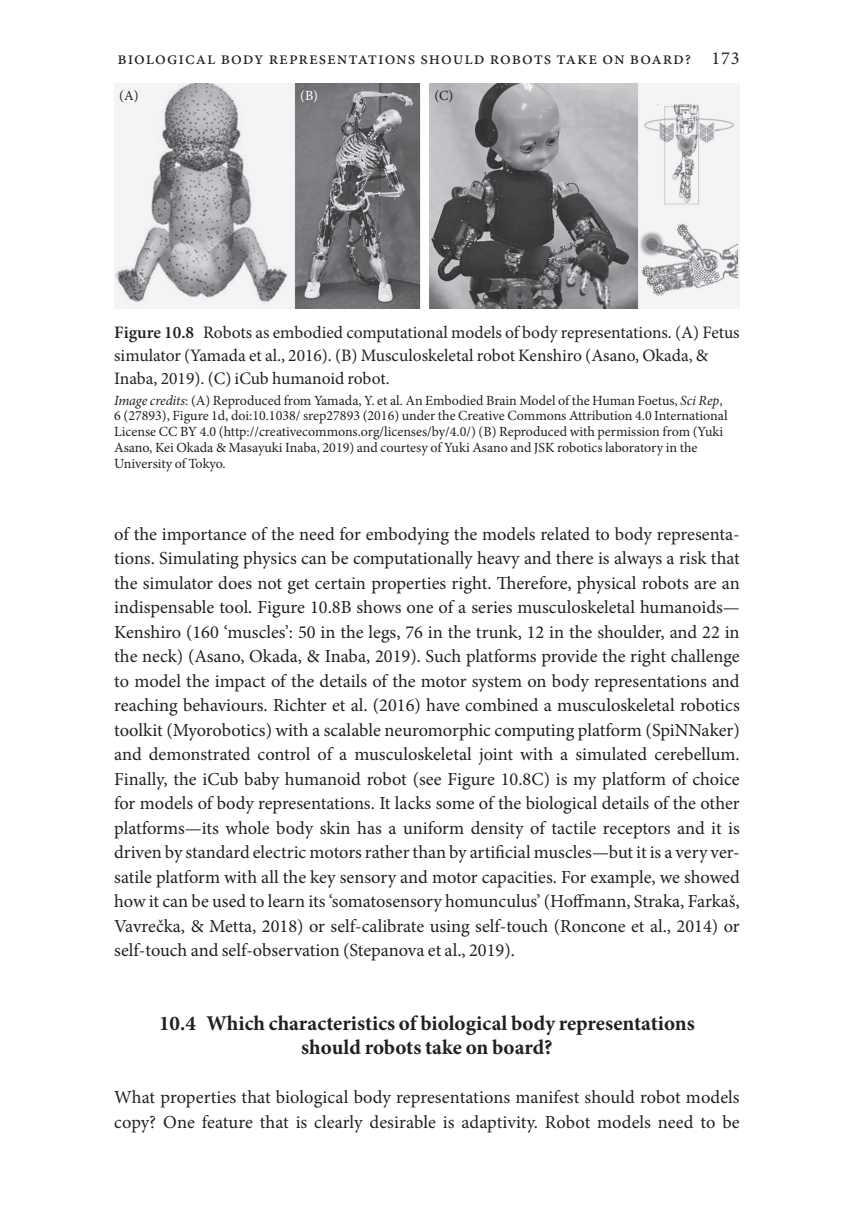
<style>
.page{position:relative;width:849px;height:1221px;background:#fff}
.page>*{position:absolute;margin:0;border:0;box-sizing:border-box;transform-origin:0 0}
.AHead{font:700 21px/24.5px "Minion Pro";color:#231f20;text-align:center}
.TextInd{font:18.38px/24.5px "Minion Pro";letter-spacing:.005em;color:#231f20;text-align:justify}
.Text{font:18.38px/24.5px "Minion Pro";letter-spacing:.005em;color:#231f20}
.TextInd-2{font:18.38px "Minion Pro";letter-spacing:.05em;color:#231f20}
.FigCapt{font:17.5px/22.8px "Minion Pro";color:#231f20}
.FigSo{font:14px/15.8px "Minion Pro";color:#231f20}
.graphic{font:14px "Minion Pro";color:#231f20}
.graphic-2{font:14px "Minion Pro";color:#fff}
.s1{font-weight:600}
.s2{font-style:italic}
</style>
<div class="page">
<img style="left:114px;top:83px;width:625px;height:225px">
<p class="TextInd-2" style="left:117px;top:46px;width:623px">Biological body representations should robots take on board? 173</p>
<p class="graphic" style="left:119px;top:86px;width:21px">(A)</p>
<p class="graphic-2" style="left:300px;top:86px;width:19px">(B)</p>
<p class="graphic" style="left:434px;top:86px;width:20px">(C)</p>
<p class="FigCapt" style="left:114px;top:321px;width:627px"><span class="s1">Figure 10.8</span> Robots as embodied computational models of body representations. (A) Fetus simulator (Yamada et al., 2016). (B) Musculoskeletal robot Kenshiro (Asano, Okada, &amp;<br>Inaba, 2019). (C) iCub humanoid robot.</p>
<p class="FigSo" style="left:114px;top:392px;width:614px"><span class="s2">Image credits</span>: (A) Reproduced from Yamada, Y. et al. An Embodied Brain Model of the Human Foetus, <span class="s2">Sci Rep</span>, 6 (27893), Figure 1d, doi:10.1038/ srep27893 (2016) under the Creative Commons Attribution 4.0 International License CC BY 4.0 (http://creativecommons.org/licenses/by/4.0/) (B) Reproduced with permission from (Yuki Asano, Kei Okada &amp; Masayuki Inaba, 2019) and courtesy of Yuki Asano and JSK robotics laboratory in the University of Tokyo.</p>
<p class="TextInd" style="left:114px;top:521px;width:627px">of the importance of the need for embodying the models related to body representa&shy;tions. Simulating physics can be computationally heavy and there is always a risk that the simulator does not get certain properties right. Therefore, physical robots are an indispensable tool. Figure 10.8B shows one of a series musculoskeletal humanoids— Kenshiro (160 ‘muscles’: 50 in the legs, 76 in the trunk, 12 in the shoulder, and 22 in the neck) (Asano, Okada, &amp; Inaba, 2019). Such platforms provide the right challenge to model the impact of the details of the motor system on body representations and reaching behaviours. Richter et al. (2016) have combined a musculoskeletal robotics toolkit (Myorobotics) with a scalable neuromorphic computing platform (SpiNNaker) and demonstrated control of a musculoskeletal joint with a simulated cerebellum.<br>Finally, the iCub baby humanoid robot (see Figure 10.8C) is my platform of choice for models of body representations. It lacks some of the biological details of the other platforms—its whole body skin has a uniform density of tactile receptors and it is driven by standard electric motors rather than by artificial muscles—but it is a very ver&shy;satile platform with all the key sensory and motor capacities. For example, we showed how it can be used to learn its ‘somatosensory homunculus’ (Hoffmann, Straka, Farkaš, Vavrečka, &amp; Metta, 2018) or self-calibrate using self-touch (Roncone et al., 2014) or self-touch and self-observation (Stepanova et al., 2019).</p>
<p class="AHead" style="left:159px;top:1010px;width:537px">10.4 Which characteristics of biological body representations should robots take on board?</p>
<p class="Text" style="left:114px;top:1085px;width:627px">What properties that biological body representations manifest should robot models copy? One feature that is clearly desirable is adaptivity. Robot models need to be</p>
</div>
